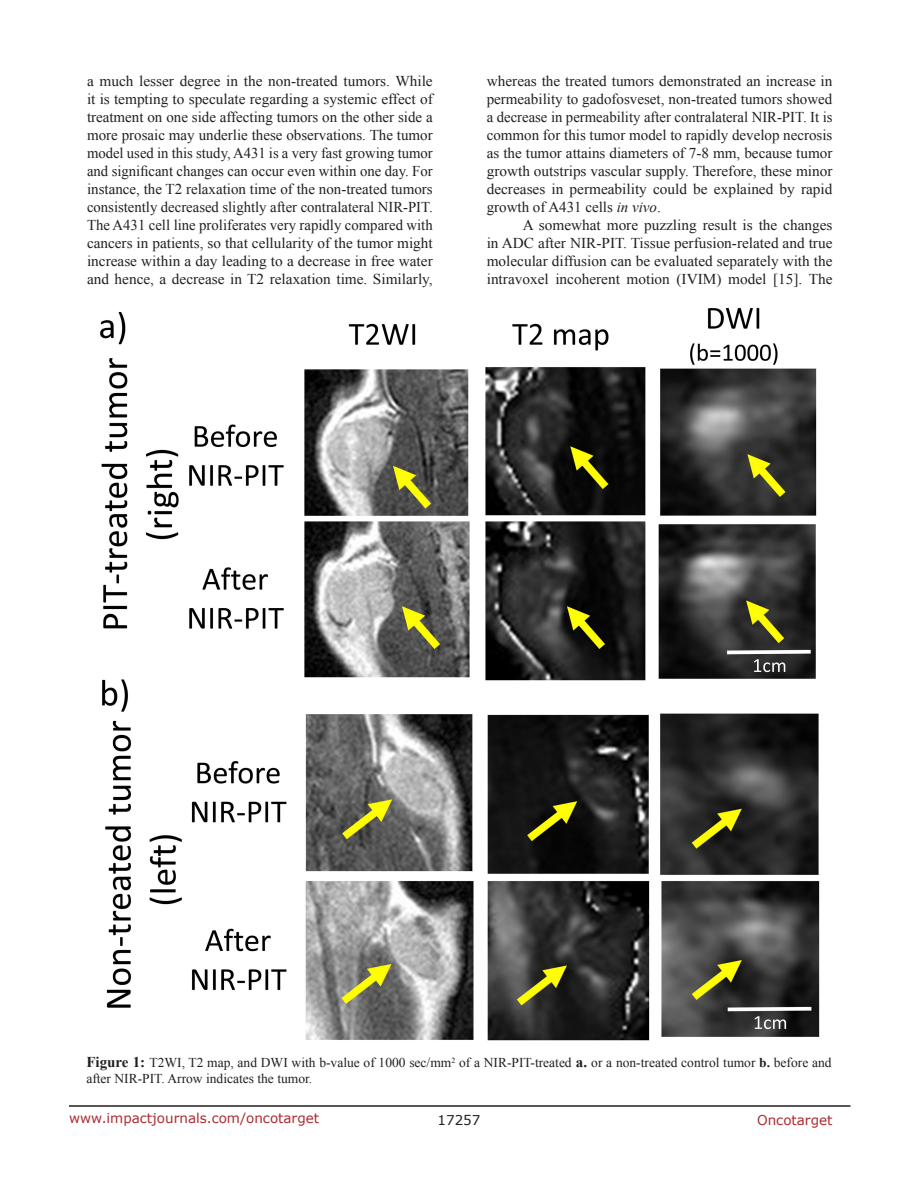
<style>
.page{position:relative;width:918px;height:1188px;background:#fff}
.page>*{position:absolute;margin:0;border:0;box-sizing:border-box;transform-origin:0 0}
.BodyText{font:15px/18px "Times New Roman";color:#221f22;text-align:justify}
.FigureText{font:13.5px/16.2px "Times New Roman";color:#221f22}
.t1{font:13.5px "Verdana";color:#ac2b31}
.t2{font:13.5px "Verdana";color:#221f22}
.s1{font-style:italic}
.s2{font-weight:700;font-size:15px}
.s3{font-weight:700}
</style>
<div class="page">
<hr style="left:69px;top:1105px;width:781px;height:2px;background:#231f20">
<img style="left:100px;top:307px;width:720px;height:734px">
<p class="BodyText" style="left:87px;top:72px;width:347px">a much lesser degree in the non-treated tumors. While it is tempting to speculate regarding a systemic effect of treatment on one side affecting tumors on the other side a more prosaic may underlie these observations. The tumor model used in this study, A431 is a very fast growing tumor and significant changes can occur even within one day. For instance, the T2 relaxation time of the non-treated tumors consistently decreased slightly after contralateral NIR-PIT.<br>The A431 cell line proliferates very rapidly compared with cancers in patients, so that cellularity of the tumor might increase within a day leading to a decrease in free water and hence, a decrease in T2 relaxation time. Similarly,</p>
<p class="BodyText" style="left:487px;top:72px;width:347px">whereas the treated tumors demonstrated an increase in permeability to gadofosveset, non-treated tumors showed a decrease in permeability after contralateral NIR-PIT. It is common for this tumor model to rapidly develop necrosis as the tumor attains diameters of 7-8 mm, because tumor growth outstrips vascular supply. Therefore, these minor decreases in permeability could be explained by rapid growth of A431 cells <span class="s1">in vivo</span>.</p>
<p class="BodyText" style="left:487px;top:216px;width:347px;text-indent:36px">A somewhat more puzzling result is the changes in ADC after NIR-PIT. Tissue perfusion-related and true molecular diffusion can be evaluated separately with the intravoxel incoherent motion (IVIM) model [15]. The</p>
<p class="FigureText" style="left:86px;top:1054px;width:747px"><span class="s2">Figure 1:</span> T2WI, T2 map, and DWI with b-value of 1000 sec/mm<sup>2</sup> of a NIR-PIT-treated <span class="s2">a.</span> or a non-treated control tumor <span class="s3">b.</span> before and after NIR-PIT. Arrow indicates the tumor.</p>
<p class="t1" style="left:69px;top:1109px;width:252px">www.impactjournals.com/oncotarget</p>
<p class="t2" style="left:438px;top:1111px;width:44px">17257</p>
<p class="t1" style="left:757px;top:1111px;width:77px">Oncotarget</p>
</div>
